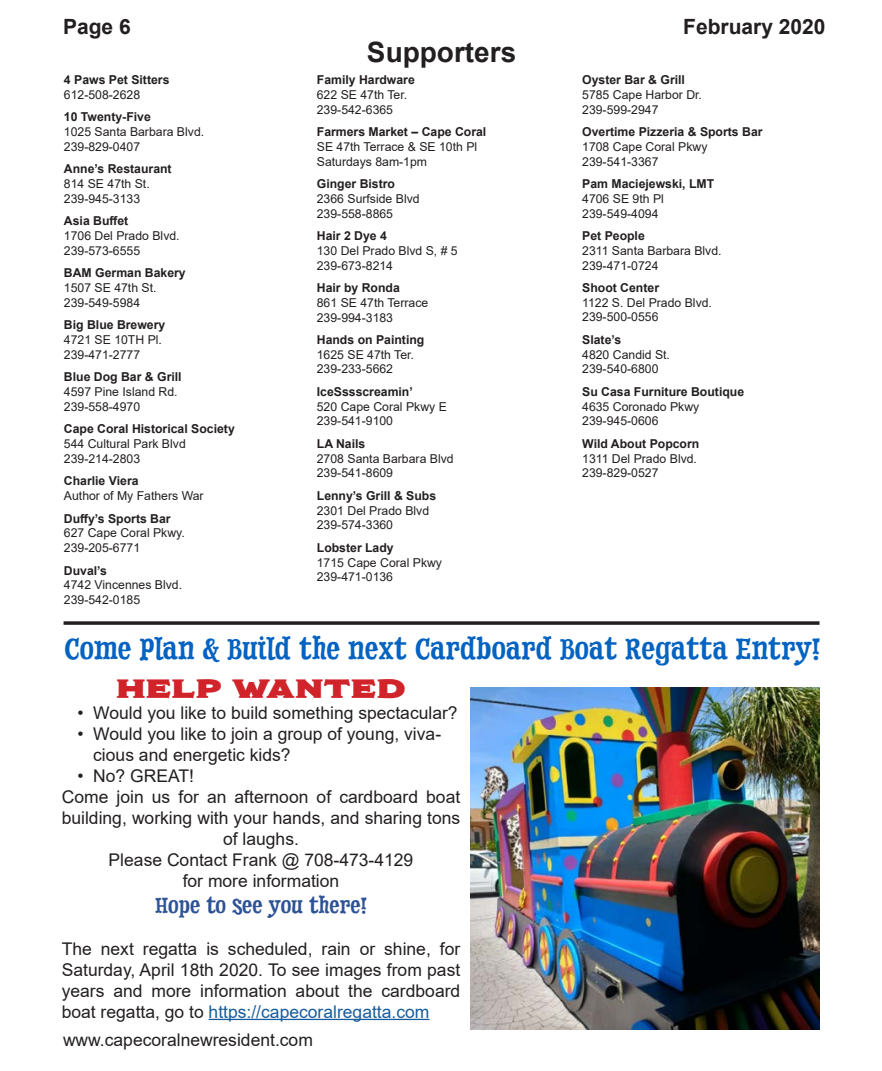
<style>
.page{position:relative;width:882px;height:1071px;background:#fff}
.page>*{position:absolute;margin:0;border:0;box-sizing:border-box;transform-origin:0 0}
.t1{font:28px "Dry Cowboy";color:#0462c1}
.t2{font:700 28px "Arial";color:#231f20}
.t3{font:24.5px "Modesto Initials Fill";color:#d1232a;scale:1.25 1}
.t4{font:21px "Dry Cowboy";color:#2e5395}
.t5{font:700 21px "Arial";color:#231f20}
.t6{font:17.5px/21px "Arial";color:#231f20}
.t7{font:12.25px "Arial";color:#231f20}
.t8{font:700 12.25px "Arial";color:#231f20}
.s1{color:#175d9e}
</style>
<div class="page">
<svg style="left:64px;top:621px;width:756px;height:4px;background:#3e3a3b"></svg>
<img style="left:471px;top:687px;width:349px;height:342px">
<hr style="left:209px;top:1019px;width:220px;height:1px;background:#175d9e">
<p class="t5" style="left:63px;top:12px;width:69px">Page 6</p>
<p class="t5" style="left:683px;top:12px;width:144px">February 2020</p>
<p class="t8" style="left:64px;top:71px;width:107px">4 Paws Pet Sitters</p>
<p class="t7" style="left:64px;top:86px;width:78px">612-508-2628</p>
<p class="t8" style="left:64px;top:109px;width:88px">10 Twenty-Five</p>
<p class="t7" style="left:64px;top:123px;width:142px">1025 Santa Barbara Blvd.</p>
<p class="t7" style="left:64px;top:138px;width:78px">239-829-0407</p>
<p class="t8" style="left:64px;top:160px;width:109px">Anne’s Restaurant</p>
<p class="t7" style="left:64px;top:175px;width:87px">814 SE 47th St.</p>
<p class="t7" style="left:64px;top:190px;width:78px">239-945-3133</p>
<p class="t8" style="left:64px;top:212px;width:66px">Asia Buffet</p>
<p class="t7" style="left:64px;top:227px;width:117px">1706 Del Prado Blvd.</p>
<p class="t7" style="left:64px;top:242px;width:78px">239-573-6555</p>
<p class="t8" style="left:64px;top:264px;width:123px">BAM German Bakery</p>
<p class="t7" style="left:64px;top:279px;width:94px">1507 SE 47th St.</p>
<p class="t7" style="left:64px;top:294px;width:78px">239-549-5984</p>
<p class="t8" style="left:64px;top:316px;width:103px">Big Blue Brewery</p>
<p class="t7" style="left:64px;top:331px;width:100px">4721 SE 10TH Pl.</p>
<p class="t7" style="left:64px;top:346px;width:78px">239-471-2777</p>
<p class="t8" style="left:64px;top:368px;width:119px">Blue Dog Bar &amp; Grill</p>
<p class="t7" style="left:64px;top:383px;width:115px">4597 Pine Island Rd.</p>
<p class="t7" style="left:64px;top:398px;width:78px">239-558-4970</p>
<p class="t8" style="left:64px;top:420px;width:172px">Cape Coral Historical Society</p>
<p class="t7" style="left:64px;top:435px;width:123px">544 Cultural Park Blvd</p>
<p class="t7" style="left:64px;top:450px;width:78px">239-214-2803</p>
<p class="t8" style="left:64px;top:472px;width:76px">Charlie Viera</p>
<p class="t7" style="left:64px;top:487px;width:141px">Author of My Fathers War</p>
<p class="t8" style="left:64px;top:510px;width:108px">Duffy’s Sports Bar</p>
<p class="t7" style="left:64px;top:525px;width:122px">627 Cape Coral Pkwy.</p>
<p class="t7" style="left:64px;top:539px;width:78px">239-205-6771</p>
<p class="t8" style="left:64px;top:562px;width:45px">Duval’s</p>
<p class="t7" style="left:64px;top:576px;width:120px">4742 Vincennes Blvd.</p>
<p class="t7" style="left:64px;top:591px;width:78px">239-542-0185</p>
<p class="t2" style="left:367px;top:33px;width:151px">Supporters</p>
<p class="t8" style="left:317px;top:71px;width:100px">Family Hardware</p>
<p class="t7" style="left:317px;top:86px;width:92px">622 SE 47th Ter.</p>
<p class="t7" style="left:317px;top:101px;width:78px">239-542-6365</p>
<p class="t8" style="left:317px;top:123px;width:171px">Farmers Market – Cape Coral</p>
<p class="t7" style="left:317px;top:138px;width:162px">SE 47th Terrace &amp; SE 10th Pl</p>
<p class="t7" style="left:317px;top:153px;width:112px">Saturdays 8am-1pm</p>
<p class="t8" style="left:317px;top:175px;width:80px">Ginger Bistro</p>
<p class="t7" style="left:317px;top:190px;width:104px">2366 Surfside Blvd</p>
<p class="t7" style="left:317px;top:205px;width:78px">239-558-8865</p>
<p class="t8" style="left:317px;top:227px;width:72px">Hair 2 Dye 4</p>
<p class="t7" style="left:317px;top:242px;width:142px">130 Del Prado Blvd S, # 5</p>
<p class="t7" style="left:317px;top:257px;width:78px">239-673-8214</p>
<p class="t8" style="left:317px;top:279px;width:85px">Hair by Ronda</p>
<p class="t7" style="left:317px;top:294px;width:113px">861 SE 47th Terrace</p>
<p class="t7" style="left:317px;top:309px;width:78px">239-994-3183</p>
<p class="t8" style="left:317px;top:331px;width:109px">Hands on Painting</p>
<p class="t7" style="left:317px;top:346px;width:99px">1625 SE 47th Ter.</p>
<p class="t7" style="left:317px;top:361px;width:78px">239-233-5662</p>
<p class="t8" style="left:317px;top:383px;width:98px">IceSssscreamin’</p>
<p class="t7" style="left:317px;top:398px;width:132px">520 Cape Coral Pkwy E</p>
<p class="t7" style="left:317px;top:413px;width:78px">239-541-9100</p>
<p class="t8" style="left:317px;top:435px;width:50px">LA Nails</p>
<p class="t7" style="left:317px;top:450px;width:138px">2708 Santa Barbara Blvd</p>
<p class="t7" style="left:317px;top:465px;width:78px">239-541-8609</p>
<p class="t8" style="left:317px;top:487px;width:121px">Lenny’s Grill &amp; Subs</p>
<p class="t7" style="left:317px;top:502px;width:114px">2301 Del Prado Blvd</p>
<p class="t7" style="left:317px;top:517px;width:78px">239-574-3360</p>
<p class="t8" style="left:317px;top:539px;width:78px">Lobster Lady</p>
<p class="t7" style="left:317px;top:554px;width:127px">1715 Cape Coral Pkwy</p>
<p class="t7" style="left:317px;top:569px;width:78px">239-471-0136</p>
<p class="t8" style="left:582px;top:71px;width:104px">Oyster Bar &amp; Grill</p>
<p class="t7" style="left:582px;top:86px;width:121px">5785 Cape Harbor Dr.</p>
<p class="t7" style="left:582px;top:101px;width:78px">239-599-2947</p>
<p class="t8" style="left:582px;top:123px;width:182px">Overtime Pizzeria &amp; Sports Bar</p>
<p class="t7" style="left:582px;top:138px;width:127px">1708 Cape Coral Pkwy</p>
<p class="t7" style="left:582px;top:153px;width:78px">239-541-3367</p>
<p class="t8" style="left:582px;top:175px;width:134px">Pam Maciejewski, LMT</p>
<p class="t7" style="left:582px;top:190px;width:83px">4706 SE 9th Pl</p>
<p class="t7" style="left:582px;top:205px;width:78px">239-549-4094</p>
<p class="t8" style="left:582px;top:227px;width:64px">Pet People</p>
<p class="t7" style="left:582px;top:242px;width:141px">2311 Santa Barbara Blvd.</p>
<p class="t7" style="left:582px;top:257px;width:78px">239-471-0724</p>
<p class="t8" style="left:582px;top:279px;width:78px">Shoot Center</p>
<p class="t7" style="left:582px;top:294px;width:131px">1122 S. Del Prado Blvd.</p>
<p class="t7" style="left:582px;top:309px;width:78px">239-500-0556</p>
<p class="t8" style="left:582px;top:331px;width:41px">Slate’s</p>
<p class="t7" style="left:582px;top:346px;width:89px">4820 Candid St.</p>
<p class="t7" style="left:582px;top:361px;width:78px">239-540-6800</p>
<p class="t8" style="left:582px;top:383px;width:163px">Su Casa Furniture Boutique</p>
<p class="t7" style="left:582px;top:398px;width:119px">4635 Coronado Pkwy</p>
<p class="t7" style="left:582px;top:413px;width:78px">239-945-0606</p>
<p class="t8" style="left:582px;top:435px;width:119px">Wild About Popcorn</p>
<p class="t7" style="left:582px;top:450px;width:116px">1311 Del Prado Blvd.</p>
<p class="t7" style="left:582px;top:465px;width:78px">239-829-0527</p>
<p class="t1" style="left:65px;top:632px;width:757px">Come Plan &amp; Build the next Cardboard Boat Regatta Entry!</p>
<p class="t3" style="left:116px;top:675px;width:233px">HELP WANTED</p>
<p class="t6" style="left:77px;top:703px;width:382px">• Would you like to build something spectacular?</p>
<p class="t6" style="left:93px;top:724px;width:349px;text-indent:-16px">• Would you like to join a group of young, viva&shy;cious and energetic kids?</p>
<p class="t6" style="left:77px;top:766px;width:118px">• No? GREAT!</p>
<p class="t6" style="left:62px;top:787px;width:400px;text-align:center">Come join us for an afternoon of cardboard boat building, working with your hands, and sharing tons of laughs.</p>
<p class="t6" style="left:109px;top:850px;width:306px">Please Contact Frank @ 708-473-4129</p>
<p class="t6" style="left:183px;top:871px;width:158px">for more information</p>
<p class="t4" style="left:155px;top:892px;width:213px">Hope to see you there!</p>
<p class="t6" style="left:62px;top:938px;width:400px;text-align:justify">The next regatta is scheduled, rain or shine, for Saturday, April 18th 2020. To see images from past years and more information about the cardboard boat regatta, go to <span class="s1">https://capecoralregatta.com</span></p>
<p class="t6" style="left:63px;top:1029px;width:251px">www.capecoralnewresident.com</p>
</div>
